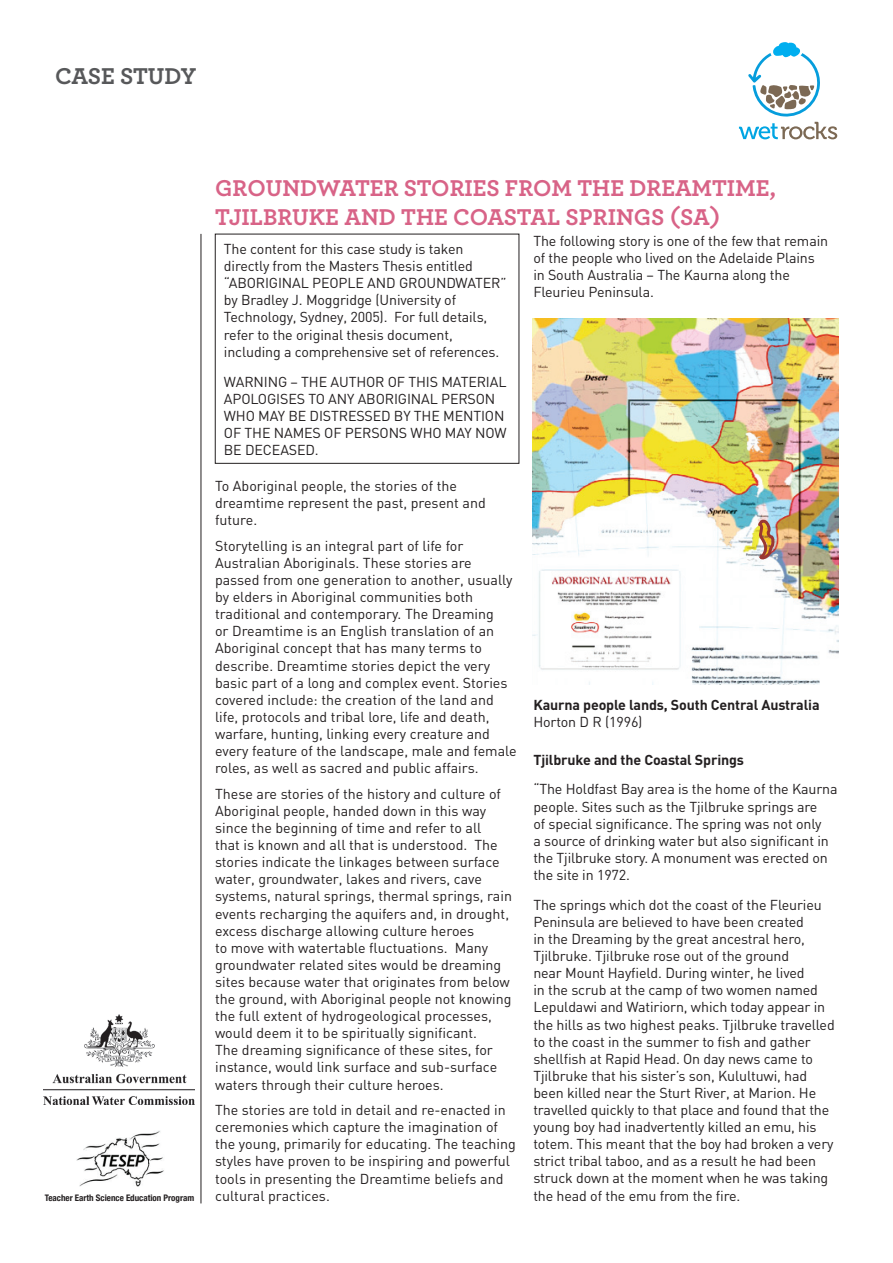
<style>
.page{position:relative;width:893px;height:1263px;background:#fff}
.page>*{position:absolute;margin:0;border:0;box-sizing:border-box;transform-origin:0 0}
.t1{font:700 24px/28.8px "Archer";color:#d86387}
.t2{font:700 24px "Archer";letter-spacing:-.015em;color:#57585a}
.t3{font:14.25px/17.1px "DIN";letter-spacing:-.01em;color:#231f20}
.t4{font:700 14.25px "DIN";letter-spacing:-.01em;color:#231f20}
.t5{font:700 condensed 9px "Helvetica Neue";color:#231f20}
</style>
<div class="page">
<hr style="left:201px;top:234px;width:1px;height:969px;background:#231f20">
<img style="left:533px;top:318px;width:306px;height:367px">
<svg style="left:756px;top:520px;width:21px;height:40px"></svg>
<img style="left:44px;top:1015px;width:151px;height:89px">
<img style="left:76px;top:1130px;width:88px;height:57px">
<svg style="left:739px;top:42px;width:98px;height:97px"></svg>
<h1 class="t2" style="left:55px;top:57px;width:143px">CASE STUDY</h1>
<p class="t5" style="left:45px;top:1193px;width:151px">Teacher Earth Science Education Program</p>
<h1 class="t1" style="left:215px;top:172px;width:562px">GROUNDWATER STORIES FROM THE DREAMTIME,<br>TJILBRUKE AND THE COASTAL SPRINGS (SA)</h1>
<p class="t3" style="left:224px;top:240px;width:284px">The content for this case study is taken directly from the Masters Thesis entitled “ABORIGINAL PEOPLE AND GROUNDWATER” by Bradley J. Moggridge (University of Technology, Sydney, 2005). For full details, refer to the original thesis document, including a comprehensive set of references.</p>
<p class="t3" style="left:224px;top:373px;width:284px">WARNING – THE AUTHOR OF THIS MATERIAL<br>APOLOGISES TO ANY ABORIGINAL PERSON<br>WHO MAY BE DISTRESSED BY THE MENTION<br>OF THE NAMES OF PERSONS WHO MAY NOW<br>BE DECEASED.</p>
<p class="t3" style="left:215px;top:477px;width:272px">To Aboriginal people, the stories of the dreamtime represent the past, present and future.</p>
<p class="t3" style="left:215px;top:537px;width:303px">Storytelling is an integral part of life for Australian Aboriginals. These stories are passed from one generation to another, usually by elders in Aboriginal communities both traditional and contemporary. The Dreaming<br>or Dreamtime is an English translation of an Aboriginal concept that has many terms to describe. Dreamtime stories depict the very basic part of a long and complex event. Stories covered include: the creation of the land and life, protocols and tribal lore, life and death, warfare, hunting, linking every creature and every feature of the landscape, male and female roles, as well as sacred and public affairs.</p>
<p class="t3" style="left:215px;top:785px;width:298px">These are stories of the history and culture of Aboriginal people, handed down in this way since the beginning of time and refer to all<br>that is known and all that is understood. The stories indicate the linkages between surface water, groundwater, lakes and rivers, cave systems, natural springs, thermal springs, rain events recharging the aquifers and, in drought, excess discharge allowing culture heroes<br>to move with watertable fluctuations. Many groundwater related sites would be dreaming sites because water that originates from below the ground, with Aboriginal people not knowing the full extent of hydrogeological processes, would deem it to be spiritually significant.<br>The dreaming significance of these sites, for instance, would link surface and sub-surface waters through their culture heroes.</p>
<p class="t3" style="left:215px;top:1101px;width:302px">The stories are told in detail and re-enacted in ceremonies which capture the imagination of the young, primarily for educating. The teaching styles have proven to be inspiring and powerful tools in presenting the Dreamtime beliefs and cultural practices.</p>
<p class="t3" style="left:533px;top:232px;width:296px">The following story is one of the few that remain of the people who lived on the Adelaide Plains in South Australia – The Kaurna along the Fleurieu Peninsula.</p>
<p class="t4" style="left:533px;top:695px;width:288px">Kaurna people lands, South Central Australia</p>
<p class="t3" style="left:533px;top:713px;width:111px">Horton D R (1996)</p>
<p class="t4" style="left:533px;top:750px;width:212px">Tjilbruke and the Coastal Springs</p>
<p class="t3" style="left:533px;top:780px;width:306px">“The Holdfast Bay area is the home of the Kaurna people. Sites such as the Tjilbruke springs are<br>of special significance. The spring was not only<br>a source of drinking water but also significant in the Tjilbruke story. A monument was erected on the site in 1972.</p>
<p class="t3" style="left:533px;top:896px;width:303px">The springs which dot the coast of the Fleurieu Peninsula are believed to have been created<br>in the Dreaming by the great ancestral hero, Tjilbruke. Tjilbruke rose out of the ground<br>near Mount Hayfield. During winter, he lived<br>in the scrub at the camp of two women named Lepuldawi and Watiriorn, which today appear in the hills as two highest peaks. Tjilbruke travelled to the coast in the summer to fish and gather shellfish at Rapid Head. On day news came to Tjilbruke that his sister’s son, Kulultuwi, had been killed near the Sturt River, at Marion. He travelled quickly to that place and found that the young boy had inadvertently killed an emu, his totem. This meant that the boy had broken a very strict tribal taboo, and as a result he had been struck down at the moment when he was taking the head of the emu from the fire.</p>
</div>
